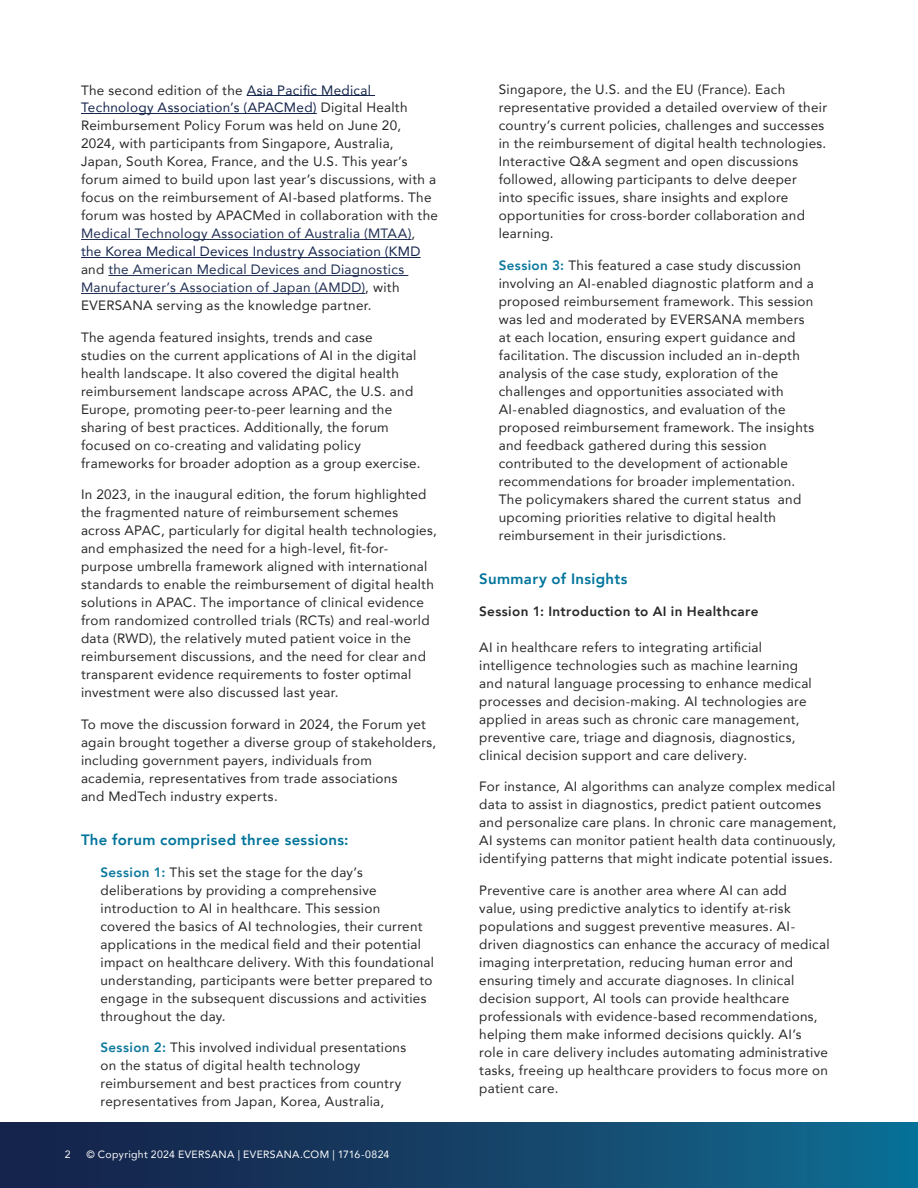
<style>
.page{position:relative;width:918px;height:1188px;background:#fff}
.page>*{position:absolute;margin:0;border:0;box-sizing:border-box;transform-origin:0 0}
.t1{font:800 15px "Avenir";letter-spacing:.025em;color:#01749b}
.t2{font:13.5px/18px "Avenir";letter-spacing:.02em;color:#292829}
.t3{font:800 13.5px "Avenir";letter-spacing:.025em;color:#292829}
.t4{font:10.5px "Avenir";letter-spacing:.03em;color:#fff}
.s1{color:#14244a}
.s2{color:#202f53}
.s3{color:#fff}
.s4{font-weight:800;color:#0d799d}
</style>
<div class="page">
<div style="left:0;top:1122px;width:918px;height:66px;background:linear-gradient(to right,#181c43,#106b90)"></div>
<hr style="left:247px;top:95px;width:128px;height:1px;background:#14244a">
<hr style="left:81px;top:113px;width:236px;height:1px;background:#14244a">
<hr style="left:81px;top:239px;width:330px;height:1px;background:#202f53">
<hr style="left:81px;top:257px;width:340px;height:1px;background:#14244a">
<hr style="left:108px;top:275px;width:300px;height:1px;background:#202f53">
<hr style="left:81px;top:293px;width:284px;height:1px;background:#202f53">
<p class="t2" style="left:81px;top:80px;width:359px">The second edition of the <span class="s1">Asia Pacific Medical Technology Association’s (APACMed)</span> Digital Health Reimbursement Policy Forum was held on June 20, 2024, with participants from Singapore, Australia, Japan, South Korea, France, and the U.S. This year’s forum aimed to build upon last year’s discussions, with a focus on the reimbursement of AI-based platforms. The forum was hosted by APACMed in collaboration with the <span class="s2">Medical Technology Association of Australia (MTAA)</span>, <span class="s1">the Korea Medical Devices Industry Association (KMD</span><span class="s3">IA) </span>and <span class="s2">the American Medical Devices and Diagnostics Manufacturer’s Association of Japan (AMDD)</span>, with EVERSANA serving as the knowledge partner.</p>
<p class="t2" style="left:81px;top:328px;width:341px">The agenda featured insights, trends and case studies on the current applications of AI in the digital health landscape. It also covered the digital health reimbursement landscape across APAC, the U.S. and Europe, promoting peer-to-peer learning and the sharing of best practices. Additionally, the forum focused on co-creating and validating policy frameworks for broader adoption as a group exercise.</p>
<p class="t2" style="left:81px;top:485px;width:357px">In 2023, in the inaugural edition, the forum highlighted the fragmented nature of reimbursement schemes across APAC, particularly for digital health technologies, and emphasized the need for a high-level, fit-for&shy;purpose umbrella framework aligned with international standards to enable the reimbursement of digital health solutions in APAC. The importance of clinical evidence from randomized controlled trials (RCTs) and real-world data (RWD), the relatively muted patient voice in the reimbursement discussions, and the need for clear and transparent evidence requirements to foster optimal investment were also discussed last year.</p>
<p class="t2" style="left:81px;top:715px;width:357px">To move the discussion forward in 2024, the Forum yet again brought together a diverse group of stakeholders, including government payers, individuals from academia, representatives from trade associations<br>and MedTech industry experts.</p>
<p class="t1" style="left:81px;top:828px;width:269px">The forum comprised three sessions:</p>
<p class="t2" style="left:100px;top:863px;width:335px"><span class="s4">Session 1:</span> This set the stage for the day’s deliberations by providing a comprehensive introduction to AI in healthcare. This session<br>covered the basics of AI technologies, their current applications in the medical field and their potential impact on healthcare delivery. With this foundational understanding, participants were better prepared to engage in the subsequent discussions and activities throughout the day.</p>
<p class="t2" style="left:100px;top:1038px;width:307px"><span class="s4">Session 2:</span> This involved individual presentations on the status of digital health technology reimbursement and best practices from country representatives from Japan, Korea, Australia,</p>
<p class="t4" style="left:65px;top:1146px;width:7px">2</p>
<p class="t4" style="left:86px;top:1146px;width:305px">© Copyright 2024 EVERSANA | EVERSANA.COM | 1716-0824</p>
<p class="t2" style="left:499px;top:80px;width:330px">Singapore, the U.S. and the EU (France). Each representative provided a detailed overview of their country’s current policies, challenges and successes in the reimbursement of digital health technologies.<br>Interactive Q&amp;A segment and open discussions followed, allowing participants to delve deeper<br>into specific issues, share insights and explore opportunities for cross-border collaboration and learning.</p>
<p class="t2" style="left:499px;top:256px;width:317px"><span class="s4">Session 3:</span> This featured a case study discussion involving an AI-enabled diagnostic platform and a proposed reimbursement framework. This session was led and moderated by EVERSANA members at each location, ensuring expert guidance and facilitation. The discussion included an in-depth analysis of the case study, exploration of the challenges and opportunities associated with AI-enabled diagnostics, and evaluation of the proposed reimbursement framework. The insights and feedback gathered during this session contributed to the development of actionable recommendations for broader implementation.<br>The policymakers shared the current status and upcoming priorities relative to digital health reimbursement in their jurisdictions.</p>
<p class="t1" style="left:479px;top:567px;width:150px">Summary of Insights</p>
<p class="t3" style="left:479px;top:601px;width:281px">Session 1: Introduction to AI in Healthcare</p>
<p class="t2" style="left:479px;top:638px;width:334px">AI in healthcare refers to integrating artificial intelligence technologies such as machine learning and natural language processing to enhance medical processes and decision-making. AI technologies are applied in areas such as chronic care management, preventive care, triage and diagnosis, diagnostics, clinical decision support and care delivery.</p>
<p class="t2" style="left:479px;top:777px;width:359px">For instance, AI algorithms can analyze complex medical data to assist in diagnostics, predict patient outcomes and personalize care plans. In chronic care management, AI systems can monitor patient health data continuously, identifying patterns that might indicate potential issues.</p>
<p class="t2" style="left:479px;top:881px;width:352px">Preventive care is another area where AI can add<br>value, using predictive analytics to identify at-risk populations and suggest preventive measures. AI&shy;driven diagnostics can enhance the accuracy of medical imaging interpretation, reducing human error and ensuring timely and accurate diagnoses. In clinical decision support, AI tools can provide healthcare professionals with evidence-based recommendations, helping them make informed decisions quickly. AI’s<br>role in care delivery includes automating administrative tasks, freeing up healthcare providers to focus more on patient care.</p>
</div>
